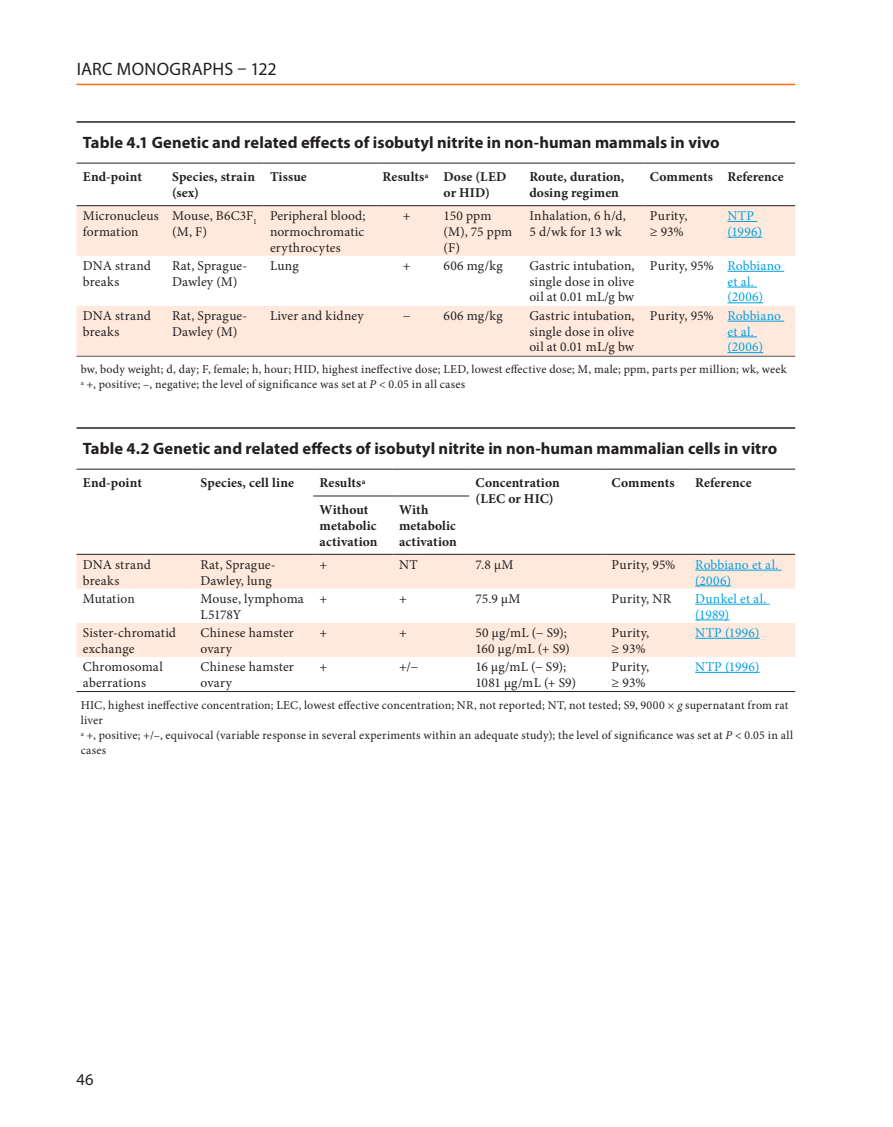
<style>
.page{position:relative;width:893px;height:1127px;background:#fff}
.page>*{position:absolute;margin:0;border:0;box-sizing:border-box;transform-origin:0 0}
.t1{font:18px "Myriad Pro";letter-spacing:.015em;color:#231f20}
.t2{font:700 16.5px "Myriad Pro";letter-spacing:.005em;color:#231f20}
.t3{font:16.5px "Myriad Pro";color:#231f20}
.t4{font:13.5px/15.8px "Minion Pro";letter-spacing:.01em;color:#231f20}
.t5{font:700 13.5px/15.8px "Minion Pro";letter-spacing:.01em;color:#231f20}
.t6{font:13.5px/15.8px "Minion Pro";letter-spacing:.015em;color:#00a1e3}
.t7{font:12px/15px "Minion Pro";letter-spacing:.02em;color:#231f20}
.s1{color:#231f20}
.s2{font-style:italic}
</style>
<div class="page">
<hr style="left:77px;top:84px;width:718px;height:1px;background:#ff6b0d">
<hr style="left:77px;top:121px;width:718px;height:2px;background:#231f20">
<hr style="left:77px;top:356px;width:718px;height:1px;background:#231f20">
<div style="left:77px;top:206px;width:718px;height:149px;background:#ffe9dc"></div>
<svg style="left:77px;top:256px;width:718px;height:50px"></svg>
<hr style="left:77px;top:163px;width:89px;height:1px;background:#231f20">
<hr style="left:166px;top:163px;width:98px;height:1px;background:#231f20">
<hr style="left:264px;top:163px;width:112px;height:1px;background:#231f20">
<hr style="left:376px;top:163px;width:61px;height:1px;background:#231f20">
<hr style="left:437px;top:163px;width:86px;height:1px;background:#231f20">
<hr style="left:523px;top:163px;width:120px;height:1px;background:#231f20">
<hr style="left:643px;top:163px;width:78px;height:1px;background:#231f20">
<hr style="left:721px;top:163px;width:74px;height:1px;background:#231f20">
<hr style="left:77px;top:205px;width:89px;height:1px;background:#231f20">
<hr style="left:166px;top:205px;width:98px;height:1px;background:#231f20">
<hr style="left:264px;top:205px;width:112px;height:1px;background:#231f20">
<hr style="left:376px;top:205px;width:61px;height:1px;background:#231f20">
<hr style="left:437px;top:205px;width:86px;height:1px;background:#231f20">
<hr style="left:523px;top:205px;width:120px;height:1px;background:#231f20">
<hr style="left:643px;top:205px;width:78px;height:1px;background:#231f20">
<hr style="left:721px;top:205px;width:74px;height:1px;background:#231f20">
<hr style="left:727px;top:221px;width:30px;height:1px;background:#00a1e3">
<hr style="left:727px;top:237px;width:35px;height:1px;background:#00a1e3">
<hr style="left:727px;top:271px;width:57px;height:1px;background:#00a1e3">
<hr style="left:727px;top:287px;width:30px;height:1px;background:#00a1e3">
<hr style="left:727px;top:302px;width:36px;height:1px;background:#00a1e3">
<hr style="left:727px;top:321px;width:57px;height:1px;background:#00a1e3">
<hr style="left:727px;top:336px;width:30px;height:1px;background:#00a1e3">
<hr style="left:727px;top:352px;width:36px;height:1px;background:#00a1e3">
<hr style="left:77px;top:427px;width:718px;height:2px;background:#231f20">
<hr style="left:77px;top:691px;width:718px;height:1px;background:#231f20">
<div style="left:77px;top:555px;width:718px;height:34px;background:#ffe9dc"></div>
<svg style="left:77px;top:603px;width:718px;height:69px"></svg>
<hr style="left:77px;top:469px;width:117px;height:1px;background:#231f20">
<hr style="left:194px;top:469px;width:119px;height:1px;background:#231f20">
<hr style="left:313px;top:469px;width:80px;height:1px;background:#231f20">
<hr style="left:393px;top:469px;width:76px;height:1px;background:#231f20">
<hr style="left:469px;top:469px;width:136px;height:1px;background:#231f20">
<hr style="left:605px;top:469px;width:84px;height:1px;background:#231f20">
<hr style="left:689px;top:469px;width:106px;height:1px;background:#231f20">
<hr style="left:313px;top:496px;width:80px;height:1px;background:#231f20">
<hr style="left:393px;top:496px;width:76px;height:1px;background:#231f20">
<hr style="left:77px;top:554px;width:117px;height:1px;background:#231f20">
<hr style="left:194px;top:554px;width:119px;height:1px;background:#231f20">
<hr style="left:313px;top:554px;width:80px;height:1px;background:#231f20">
<hr style="left:393px;top:554px;width:76px;height:1px;background:#231f20">
<hr style="left:469px;top:554px;width:136px;height:1px;background:#231f20">
<hr style="left:605px;top:554px;width:84px;height:1px;background:#231f20">
<hr style="left:689px;top:554px;width:106px;height:1px;background:#231f20">
<hr style="left:695px;top:570px;width:86px;height:1px;background:#00a1e3">
<hr style="left:695px;top:585px;width:36px;height:1px;background:#00a1e3">
<hr style="left:695px;top:604px;width:75px;height:1px;background:#00a1e3">
<hr style="left:695px;top:619px;width:34px;height:1px;background:#00a1e3">
<hr style="left:695px;top:638px;width:65px;height:1px;background:#00a1e3">
<hr style="left:695px;top:672px;width:65px;height:1px;background:#00a1e3">
<h1 class="t1" style="left:77px;top:58px;width:201px">IARC MONOGRAPHS – 122</h1>
<p class="t2" style="left:83px;top:132px;width:638px">Table 4.1 Genetic and related effects of isobutyl nitrite in non-human mammals in vivo</p>
<p class="t5" style="left:83px;top:169px;width:61px">End-point</p>
<p class="t5" style="left:172px;top:169px;width:84px">Species, strain (sex)</p>
<p class="t5" style="left:270px;top:169px;width:38px">Tissue</p>
<p class="t5" style="left:444px;top:169px;width:64px;text-indent:-61px">Results<sup>a</sup> Dose (LED or HID)</p>
<p class="t5" style="left:529px;top:169px;width:96px">Route, duration, dosing regimen</p>
<p class="t5" style="left:650px;top:169px;width:135px">Comments Reference</p>
<p class="t4" style="left:83px;top:208px;width:77px">Micronucleus formation</p>
<p class="t4" style="left:172px;top:208px;width:86px">Mouse, B6C3F<sub>1 </sub>(M, F)</p>
<p class="t4" style="left:270px;top:208px;width:97px;text-align:justify">Peripheral blood; normochromatic erythrocytes</p>
<p class="t4" style="left:403px;top:208px;width:9px">+</p>
<p class="t4" style="left:444px;top:208px;width:70px">150 ppm (M), 75 ppm (F)</p>
<p class="t4" style="left:529px;top:208px;width:98px">Inhalation, 6 h/d,<br>5 d/wk for 13 wk</p>
<p class="t4" style="left:650px;top:208px;width:39px">Purity, ≥ 93%</p>
<p class="t6" style="left:727px;top:208px;width:36px">NTP (1996)</p>
<p class="t4" style="left:83px;top:258px;width:70px">DNA strand breaks</p>
<p class="t4" style="left:172px;top:258px;width:77px">Rat, Sprague-<br>Dawley (M)</p>
<p class="t4" style="left:270px;top:258px;width:30px">Lung</p>
<p class="t4" style="left:403px;top:258px;width:9px">+</p>
<p class="t4" style="left:444px;top:258px;width:61px">606 mg/kg</p>
<p class="t4" style="left:529px;top:258px;width:107px;text-align:justify">Gastric intubation, single dose in olive oil at 0.01 mL/g bw</p>
<p class="t6" style="left:727px;top:258px;width:55px;text-indent:-78px"><span class="s1">Purity, 95%</span> Robbiano et al. (2006)</p>
<p class="t4" style="left:83px;top:308px;width:70px">DNA strand breaks</p>
<p class="t4" style="left:172px;top:308px;width:77px">Rat, Sprague-<br>Dawley (M)</p>
<p class="t4" style="left:270px;top:308px;width:95px">Liver and kidney</p>
<p class="t4" style="left:403px;top:308px;width:9px">−</p>
<p class="t4" style="left:444px;top:308px;width:61px">606 mg/kg</p>
<p class="t4" style="left:529px;top:308px;width:107px;text-align:justify">Gastric intubation, single dose in olive oil at 0.01 mL/g bw</p>
<p class="t6" style="left:727px;top:308px;width:55px;text-indent:-78px"><span class="s1">Purity, 95%</span> Robbiano et al. (2006)</p>
<p class="t7" style="left:81px;top:362px;width:707px">bw, body weight; d, day; F, female; h, hour; HID, highest ineffective dose; LED, lowest effective dose; M, male; ppm, parts per million; wk, week <sup>a</sup> +, positive; –, negative; the level of significance was set at <span class="s2">P</span> &lt; 0.05 in all cases</p>
<p class="t2" style="left:83px;top:438px;width:696px">Table 4.2 Genetic and related effects of isobutyl nitrite in non-human mammalian cells in vitro</p>
<p class="t5" style="left:83px;top:475px;width:61px">End-point</p>
<p class="t5" style="left:201px;top:475px;width:95px">Species, cell line</p>
<p class="t5" style="left:320px;top:475px;width:47px">Results<sup>a</sup></p>
<p class="t5" style="left:476px;top:475px;width:86px">Concentration (LEC or HIC)</p>
<p class="t5" style="left:612px;top:475px;width:65px">Comments</p>
<p class="t5" style="left:695px;top:475px;width:58px">Reference</p>
<p class="t5" style="left:320px;top:502px;width:59px">Without metabolic activation</p>
<p class="t5" style="left:399px;top:502px;width:59px">With metabolic activation</p>
<p class="t4" style="left:83px;top:557px;width:70px">DNA strand breaks</p>
<p class="t4" style="left:201px;top:557px;width:77px">Rat, Sprague-<br>Dawley, lung</p>
<p class="t4" style="left:320px;top:557px;width:9px">+</p>
<p class="t4" style="left:399px;top:557px;width:20px">NT</p>
<p class="t4" style="left:476px;top:557px;width:39px">7.8 μM</p>
<p class="t4" style="left:612px;top:557px;width:65px">Purity, 95%</p>
<p class="t6" style="left:695px;top:557px;width:85px">Robbiano et al. (2006)</p>
<p class="t4" style="left:83px;top:591px;width:53px">Mutation</p>
<p class="t4" style="left:201px;top:591px;width:105px">Mouse, lymphoma<br>L5178Y</p>
<p class="t4" style="left:320px;top:591px;width:9px">+</p>
<p class="t4" style="left:399px;top:591px;width:9px">+</p>
<p class="t4" style="left:476px;top:591px;width:46px">75.9 μM</p>
<p class="t4" style="left:612px;top:591px;width:61px">Purity, NR</p>
<p class="t6" style="left:695px;top:591px;width:73px">Dunkel et al. (1989)</p>
<p class="t4" style="left:83px;top:625px;width:95px">Sister-chromatid exchange</p>
<p class="t4" style="left:201px;top:625px;width:95px">Chinese hamster ovary</p>
<p class="t4" style="left:320px;top:625px;width:9px">+</p>
<p class="t4" style="left:399px;top:625px;width:9px">+</p>
<p class="t4" style="left:476px;top:625px;width:96px">50 μg/mL (− S9);<br>160 μg/mL (+ S9)</p>
<p class="t4" style="left:612px;top:625px;width:39px">Purity, ≥ 93%</p>
<p class="t6" style="left:695px;top:625px;width:66px">NTP (1996)</p>
<p class="t4" style="left:83px;top:659px;width:81px">Chromosomal aberrations</p>
<p class="t4" style="left:201px;top:659px;width:95px">Chinese hamster ovary</p>
<p class="t4" style="left:320px;top:659px;width:9px">+</p>
<p class="t4" style="left:399px;top:659px;width:21px">+/−</p>
<p class="t4" style="left:476px;top:659px;width:102px">16 μg/mL (− S9);<br>1081 μg/mL (+ S9)</p>
<p class="t4" style="left:612px;top:659px;width:39px">Purity, ≥ 93%</p>
<p class="t6" style="left:695px;top:659px;width:66px">NTP (1996)</p>
<p class="t7" style="left:81px;top:697px;width:714px">HIC, highest ineffective concentration; LEC, lowest effective concentration; NR, not reported; NT, not tested; S9, 9000 × <span class="s2">g</span> supernatant from rat liver<br><sup>a</sup> +, positive; +/–, equivocal (variable response in several experiments within an adequate study); the level of significance was set at <span class="s2">P</span> &lt; 0.05 in all cases</p>
<p class="t3" style="left:77px;top:1069px;width:18px">46</p>
</div>
